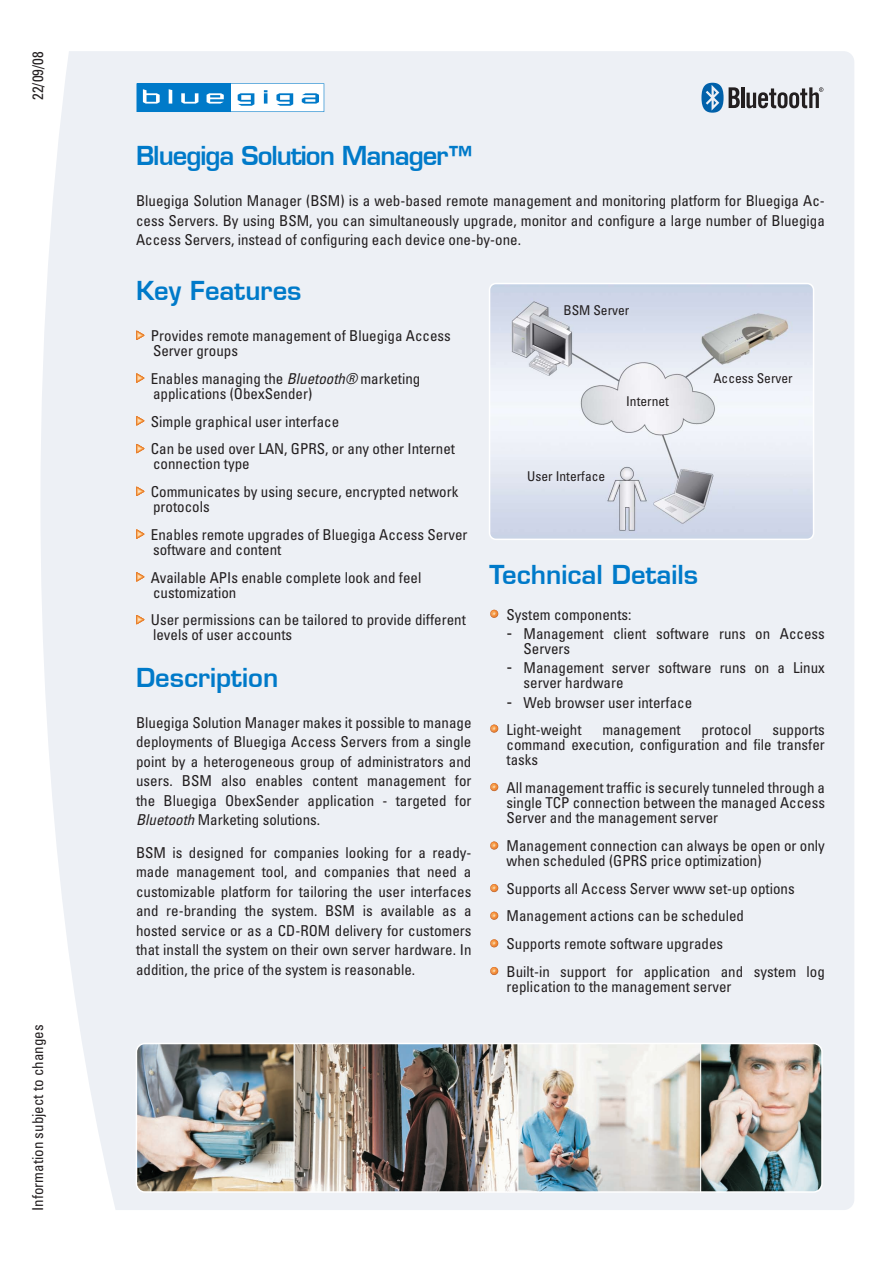
<style>
.page{position:relative;width:893px;height:1263px;background:#fff}
.page>*{position:absolute;margin:0;border:0;box-sizing:border-box;transform-origin:0 0}
.t1{font:600 25.5px "Eurostile LT";color:#007ac9}
.t2{font:600 25.5px "Eurostile LT";letter-spacing:-.04em;color:#007ac9}
.t3{font:condensed 15px/19.5px "Univers";color:#231f20}
.t4{font:condensed 13.5px "Univers";color:#231f20}
.s1{font-style:italic}
.s2{font-size:18px}
</style>
<div class="page">
<div style="left:32px;top:51px;width:822px;height:1159px;background:#edf0f5;border-radius:11px"></div>
<svg style="left:32px;top:51px;width:83px;height:1159px"></svg>
<svg style="left:136px;top:83px;width:188px;height:29px;background:#77b8e2"></svg>
<hr style="left:741px;top:87px;width:3px;height:21px;background:#231f20">
<svg style="left:701px;top:83px;width:39px;height:30px"></svg>
<svg style="left:746px;top:87px;width:77px;height:21px"></svg>
<img style="left:139px;top:1046px;width:681px;height:144px">
<div style="left:136px;top:1043px;width:687px;height:150px;border:2px solid #fff;border-radius:9px"></div>
<img style="left:492px;top:286px;width:319px;height:251px">
<div style="left:489px;top:283px;width:325px;height:257px;border:2px solid #fff;border-radius:6px"></div>
<svg style="left:490px;top:610px;width:8px;height:8px"></svg>
<svg style="left:490px;top:724px;width:8px;height:9px"></svg>
<svg style="left:490px;top:783px;width:8px;height:8px"></svg>
<svg style="left:490px;top:841px;width:8px;height:9px"></svg>
<svg style="left:490px;top:884px;width:8px;height:8px"></svg>
<svg style="left:490px;top:912px;width:8px;height:8px"></svg>
<svg style="left:490px;top:939px;width:8px;height:8px"></svg>
<svg style="left:490px;top:967px;width:8px;height:8px"></svg>
<svg style="left:136px;top:331px;width:8px;height:9px"></svg>
<svg style="left:136px;top:373px;width:8px;height:10px"></svg>
<svg style="left:136px;top:416px;width:8px;height:9px"></svg>
<svg style="left:136px;top:444px;width:8px;height:9px"></svg>
<svg style="left:136px;top:487px;width:8px;height:9px"></svg>
<svg style="left:136px;top:529px;width:8px;height:10px"></svg>
<svg style="left:136px;top:572px;width:8px;height:9px"></svg>
<svg style="left:136px;top:615px;width:8px;height:9px"></svg>
<p class="t3" style="left:28px;top:100px;width:50px;rotate:-90deg">22/09/08</p>
<p class="t3" style="left:28px;top:1211px;width:188px;rotate:-90deg">Information subject to changes</p>
<h1 class="t2" style="left:136px;top:140px;width:338px">Bluegiga Solution Manager™</h1>
<p class="t3" style="left:136px;top:191px;width:690px;text-align:justify">Bluegiga Solution Manager (BSM) is a web-based remote management and monitoring platform for Bluegiga Ac&shy;cess Servers. By using BSM, you can simultaneously upgrade, monitor and configure a large number of Bluegiga Access Servers, instead of configuring each device one-by-one.</p>
<h1 class="t1" style="left:136px;top:275px;width:167px">Key Features</h1>
<p class="t3" style="left:151px;top:328px;width:301px;line-height:15px">Provides remote management of Bluegiga Access<br>Server groups</p>
<p class="t3" style="left:151px;top:371px;width:271px;line-height:15px">Enables managing the <span class="s1">Bluetooth®</span> marketing applications (ObexSender)</p>
<p class="t3" style="left:151px;top:407px;width:306px;line-height:27.8px">Simple graphical user interface<br>Can be used over LAN, GPRS, or any other Internet</p>
<p class="t3" style="left:151px;top:450px;width:309px;line-height:27.8px">connection type<br>Communicates by using secure, encrypted network</p>
<p class="t3" style="left:151px;top:493px;width:318px;line-height:27.8px">protocols<br>Enables remote upgrades of Bluegiga Access Server</p>
<p class="t3" style="left:151px;top:535px;width:272px;line-height:27.8px">software and content<br>Available APIs enable complete look and feel</p>
<p class="t3" style="left:151px;top:578px;width:316px;line-height:27.8px">customization<br>User permissions can be tailored to provide different</p>
<p class="t3" style="left:153px;top:625px;width:141px">levels of user accounts</p>
<h1 class="t1" style="left:136px;top:662px;width:144px">Description</h1>
<p class="t3" style="left:136px;top:712px;width:337px;text-align:justify">Bluegiga Solution Manager makes it possible to manage deployments of Bluegiga Access Servers from a single point by a heterogeneous group of administrators and users. BSM also enables content management for the Bluegiga ObexSender application - targeted for <span class="s1">Bluetooth</span> Marketing solutions.</p>
<p class="t3" style="left:136px;top:842px;width:337px;text-align:justify">BSM is designed for companies looking for a ready&shy;made management tool, and companies that need a customizable platform for tailoring the user interfaces and re-branding the system. BSM is available as a hosted service or as a CD-ROM delivery for customers that install the system on their own server hardware. In addition, the price of the system is reasonable.</p>
<p class="t4" style="left:563px;top:301px;width:67px">BSM Server</p>
<p class="t4" style="left:626px;top:393px;width:44px">Internet</p>
<p class="t4" style="left:527px;top:467px;width:79px">User Interface</p>
<p class="t4" style="left:713px;top:370px;width:81px">Access Server</p>
<h1 class="t1" style="left:489px;top:558px;width:210px">Technical Details</h1>
<p class="t3" style="left:506px;top:605px;width:126px">System components:</p>
<p class="t3" style="left:523px;top:626px;width:303px;line-height:15px;text-indent:-17px"><span class="s2">-</span> Management client software runs on Access<br>Servers</p>
<p class="t3" style="left:523px;top:660px;width:303px;line-height:15px;text-indent:-17px"><span class="s2">-</span> Management server software runs on a Linux server hardware</p>
<p class="t3" style="left:506px;top:688px;width:187px;line-height:27.8px"><span class="s2">-</span> Web browser user interface<br>Light-weight</p>
<p class="t3" style="left:602px;top:720px;width:80px">management</p>
<p class="t3" style="left:702px;top:720px;width:51px">protocol</p>
<p class="t3" style="left:506px;top:722px;width:320px;line-height:15px;text-align:justify;text-indent:266px">supports command execution, configuration and file transfer tasks</p>
<p class="t3" style="left:506px;top:780px;width:320px;line-height:15px;text-align:justify">All management traffic is securely tunneled through a single TCP connection between the managed Access Server and the management server</p>
<p class="t3" style="left:506px;top:838px;width:320px;line-height:15px">Management connection can always be open or only when scheduled (GPRS price optimization)</p>
<p class="t3" style="left:506px;top:874px;width:320px;line-height:27.8px">Supports all Access Server www set-up options Management actions can be scheduled<br>Supports remote software upgrades<br>Built-in support for application and system log</p>
<p class="t3" style="left:506px;top:977px;width:226px">replication to the management server</p>
</div>
